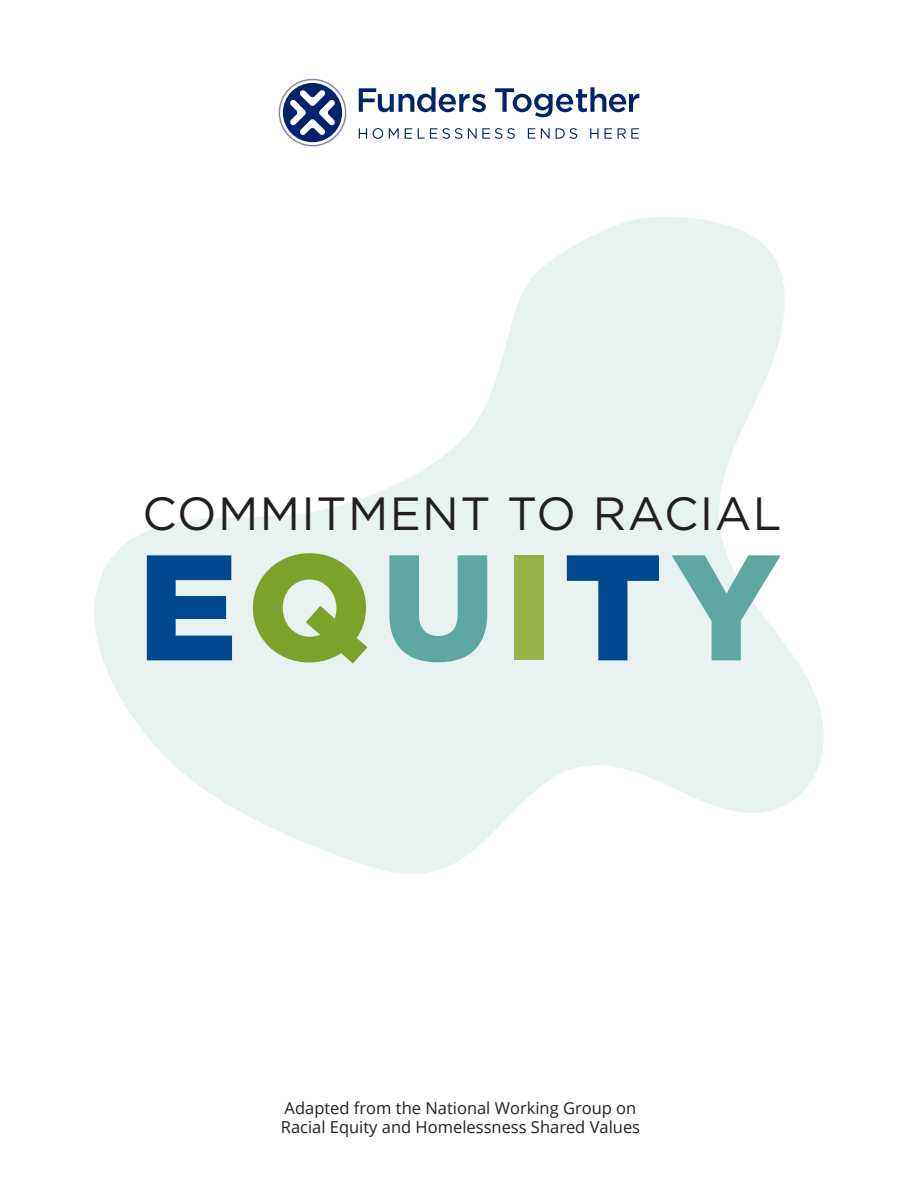
<style>
.page{position:relative;width:918px;height:1188px;background:#fff}
.page>*{position:absolute;margin:0;border:0;box-sizing:border-box;transform-origin:0 0}
.t1{font:900 150px "Gotham";letter-spacing:.065em;color:#004990}
.t2{font:46.5px "Gotham";letter-spacing:.03em;color:#231f20}
.t3{font:16.5px/19.8px "Open Sans";color:#231f20}
.s1{color:#7ba329}
.s2{color:#5ca7a0}
.s3{color:#94b447}
</style>
<div class="page">
<svg style="left:94px;top:217px;width:730px;height:657px;fill:#e7f2f1"></svg>
<svg style="left:359px;top:87px;width:127px;height:25px"></svg>
<svg style="left:495px;top:87px;width:144px;height:30px"></svg>
<svg style="left:279px;top:79px;width:67px;height:67px"></svg>
<svg style="left:359px;top:128px;width:8px;height:11px"></svg>
<svg style="left:373px;top:128px;width:10px;height:11px"></svg>
<svg style="left:389px;top:128px;width:10px;height:11px"></svg>
<svg style="left:405px;top:128px;width:7px;height:11px"></svg>
<svg style="left:418px;top:128px;width:44px;height:11px"></svg>
<svg style="left:468px;top:128px;width:47px;height:11px"></svg>
<svg style="left:528px;top:128px;width:7px;height:11px"></svg>
<svg style="left:541px;top:128px;width:9px;height:11px"></svg>
<svg style="left:556px;top:128px;width:21px;height:11px"></svg>
<svg style="left:590px;top:128px;width:9px;height:11px"></svg>
<svg style="left:605px;top:128px;width:7px;height:11px"></svg>
<svg style="left:618px;top:128px;width:21px;height:11px"></svg>
<p class="t2" style="left:142px;top:488px;width:641px">COMMITMENT TO RACIAL</p>
<p class="t1" style="left:138px;top:521px;width:644px">E<span class="s1">Q</span><span class="s2">U</span><span class="s3">I</span>T<span class="s2">Y</span></p>
<p class="t3" style="left:281px;top:1097px;width:361px">Adapted from the National Working Group on<br>Racial Equity and Homelessness Shared Values</p>
</div>
